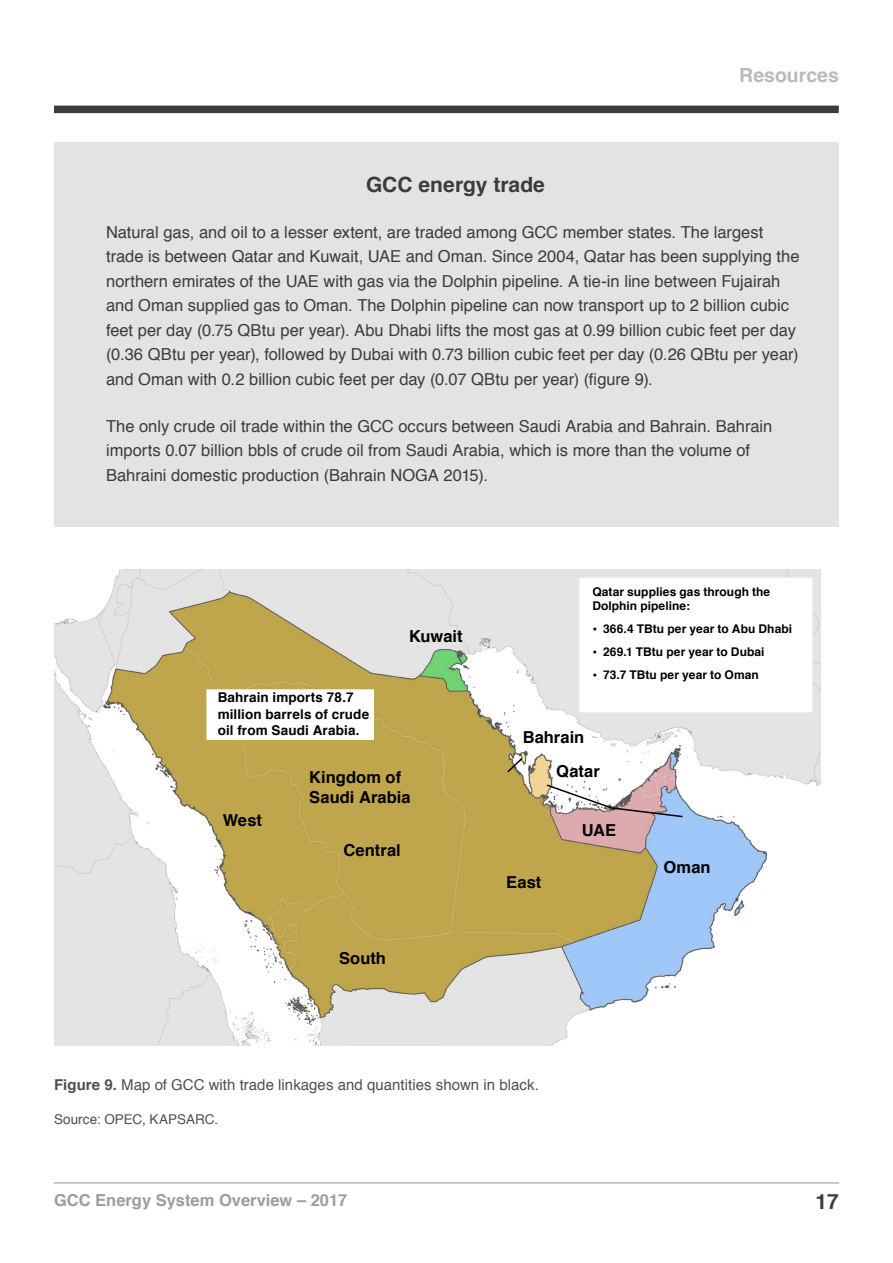
<style>
.page{position:relative;width:893px;height:1263px;background:#fff}
.page>*{position:absolute;margin:0;border:0;box-sizing:border-box;transform-origin:0 0}
.t1{font:700 21px "Helvetica";color:#3c3c3b}
.t2{font:700 19.5px "Helvetica";color:#bababa}
.t3{font:16.5px/24.5px "Helvetica";color:#3c3c3b}
.t4{font:700 16.5px/19.8px "Helvetica";letter-spacing:.005em;color:#000}
.t5{font:700 16.5px "Helvetica";color:#9d9d9c}
.t6{font:15px "Helvetica";letter-spacing:.005em;color:#4f4f4d}
.t7{font:700 13.5px/16.2px "Helvetica";letter-spacing:.01em;color:#000}
.t8{font:13.5px "Helvetica";letter-spacing:.005em;color:#4f4f4d}
.t9{font:700 12px/14.4px "Helvetica";letter-spacing:.005em;color:#000}
.s1{font-family:"Times New Roman";font-weight:400;font-style:italic}
.s2{font-weight:700}
</style>
<div class="page">
<hr style="left:54px;top:1182px;width:785px;height:1px;background:#9d9d9c">
<div style="left:54px;top:142px;width:785px;height:385px;background:#e3e3e3"></div>
<div style="left:54px;top:106px;width:785px;height:7px;background:#3c3c3b"></div>
<img style="left:54px;top:570px;width:767px;height:475px">
<svg style="left:545px;top:783px;width:139px;height:35px"></svg>
<svg style="left:506px;top:756px;width:18px;height:18px"></svg>
<div style="left:206px;top:689px;width:168px;height:51px;background:#fff;border:2px solid #fff"></div>
<div style="left:579px;top:578px;width:233px;height:134px;background:#fff"></div>
<p class="t2" style="left:739px;top:60px;width:101px">Resources</p>
<p class="t1" style="left:366px;top:168px;width:180px">GCC energy trade</p>
<p class="t3" style="left:106px;top:220px;width:695px">Natural gas, and oil to a lesser extent, are traded among GCC member states. The largest trade is between Qatar and Kuwait, UAE and Oman. Since 2004, Qatar has been supplying the northern emirates of the UAE with gas via the Dolphin pipeline. A tie-in line between Fujairah and Oman supplied gas to Oman. The Dolphin pipeline can now transport up to 2 billion cubic feet per day (0.75 QBtu per year). Abu Dhabi lifts the most gas at 0.99 billion cubic feet per day (0.36 QBtu per year), followed by Dubai with 0.73 billion cubic feet per day (0.26 QBtu per year) and Oman with 0.2 billion cubic feet per day (0.07 QBtu per year) (figure 9).</p>
<p class="t3" style="left:106px;top:414px;width:668px">The only crude oil trade within the GCC occurs between Saudi Arabia and Bahrain. Bahrain imports 0.07 billion bbls of crude oil from Saudi Arabia, which is more than the volume of<br>Bahraini domestic production (Bahrain NOGA 2015).</p>
<p class="t7" style="left:218px;top:690px;width:153px">Bahrain imports 78.7 million barrels of crude oil from Saudi Arabia.</p>
<p class="t4" style="left:409px;top:627px;width:55px">Kuwait</p>
<p class="t4" style="left:223px;top:810px;width:41px">West</p>
<p class="t4" style="left:309px;top:768px;width:103px">Kingdom of<br>Saudi Arabia</p>
<p class="t4" style="left:343px;top:841px;width:59px">Central</p>
<p class="t4" style="left:339px;top:949px;width:48px">South</p>
<p class="t9" style="left:592px;top:585px;width:179px">Qatar supplies gas through the<br>Dolphin pipeline:</p>
<p class="t9" style="left:592px;top:622px;width:201px"><span class="s1">•</span> 366.4 TBtu per year to Abu Dhabi</p>
<p class="t9" style="left:592px;top:645px;width:174px"><span class="s1">•</span> 269.1 TBtu per year to Dubai</p>
<p class="t9" style="left:592px;top:668px;width:168px"><span class="s1">•</span> 73.7 TBtu per year to Oman</p>
<p class="t4" style="left:556px;top:721px;width:45px;line-height:34px;text-indent:-34px">Bahrain<br>Qatar</p>
<p class="t4" style="left:506px;top:872px;width:37px">East</p>
<p class="t4" style="left:582px;top:821px;width:36px">UAE</p>
<p class="t4" style="left:664px;top:858px;width:49px">Oman</p>
<p class="t6" style="left:54px;top:1073px;width:486px"><span class="s2">Figure 9.</span> Map of GCC with trade linkages and quantities shown in black.</p>
<p class="t8" style="left:54px;top:1108px;width:166px">Source: OPEC, KAPSARC.</p>
<p class="t5" style="left:54px;top:1186px;width:295px">GCC Energy System Overview – 2017</p>
<p class="t1" style="left:816px;top:1185px;width:25px">17</p>
</div>
